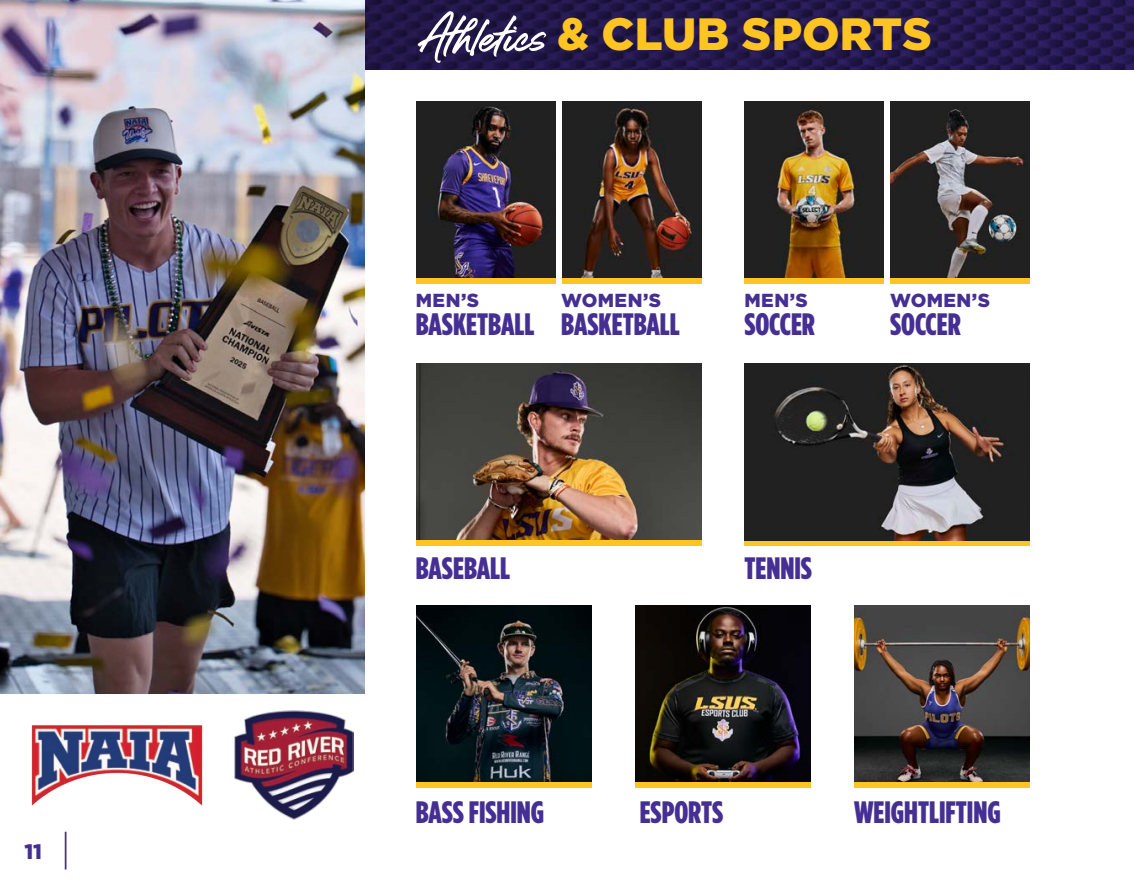
<style>
.page{position:relative;width:1134px;height:882px;background:#fff}
.page>*{position:absolute;margin:0;border:0;box-sizing:border-box;transform-origin:0 0}
.t1{font:900 45.15px "Gotham";color:#fec422}
.t2{font:900 30.97px "Gotham Condensed";color:#452f92}
.t3{font:900 21px "Gotham";color:#452f92}
.t4{font:900 18.9px "Gotham";letter-spacing:.025em;color:#452f92}
.s1{font-family:"Kokomo Breeze";font-weight:400;font-size:70px;color:#fff}
</style>
<div class="page">
<hr style="left:65px;top:832px;width:1px;height:38px;background:#452f92">
<svg style="left:364px;top:0;width:770px;height:69px;background:#22174a"></svg>
<img style="left:416px;top:605px;width:176px;height:178px">
<div style="left:416px;top:783px;width:176px;height:5px;background:#fec422"></div>
<img style="left:635px;top:605px;width:176px;height:178px">
<div style="left:635px;top:783px;width:176px;height:5px;background:#fec422"></div>
<img style="left:854px;top:605px;width:176px;height:178px">
<div style="left:854px;top:783px;width:176px;height:5px;background:#fec422"></div>
<img style="left:32px;top:725px;width:171px;height:80px">
<img style="left:235px;top:710px;width:118px;height:110px">
<img style="left:416px;top:363px;width:285px;height:178px">
<div style="left:416px;top:541px;width:285px;height:5px;background:#fec422"></div>
<div style="left:744px;top:541px;width:286px;height:5px;background:#fec422"></div>
<img style="left:744px;top:363px;width:286px;height:178px">
<img style="left:416px;top:101px;width:285px;height:178px">
<div style="left:416px;top:279px;width:285px;height:5px;background:#fec422"></div>
<div style="left:556px;top:92px;width:5px;height:200px;background:#fff"></div>
<img style="left:890px;top:101px;width:140px;height:178px">
<img style="left:744px;top:101px;width:140px;height:178px">
<div style="left:744px;top:279px;width:286px;height:5px;background:#fec422"></div>
<div style="left:884px;top:92px;width:6px;height:200px;background:#fff"></div>
<img style="left:0;top:0;width:364px;height:694px">
<p class="t3" style="left:24px;top:837px;width:19px">11</p>
<p class="t1" style="left:422px;top:2px;width:511px"><span class="s1">Athletics</span> &amp; CLUB SPORTS</p>
<p class="t4" style="left:416px;top:287px;width:65px">MEN’S</p>
<p class="t2" style="left:416px;top:306px;width:120px">BASKETBALL</p>
<p class="t4" style="left:561px;top:287px;width:101px">WOMEN’S</p>
<p class="t2" style="left:561px;top:306px;width:120px">BASKETBALL</p>
<p class="t4" style="left:744px;top:287px;width:65px">MEN’S</p>
<p class="t4" style="left:890px;top:287px;width:101px">WOMEN’S</p>
<p class="t2" style="left:744px;top:306px;width:72px">SOCCER</p>
<p class="t2" style="left:890px;top:306px;width:72px">SOCCER</p>
<p class="t2" style="left:416px;top:549px;width:96px">BASEBALL</p>
<p class="t2" style="left:744px;top:549px;width:69px">TENNIS</p>
<p class="t2" style="left:416px;top:794px;width:130px">BASS FISHING</p>
<p class="t2" style="left:640px;top:794px;width:85px">ESPORTS</p>
<p class="t2" style="left:854px;top:794px;width:148px">WEIGHTLIFTING</p>
</div>
